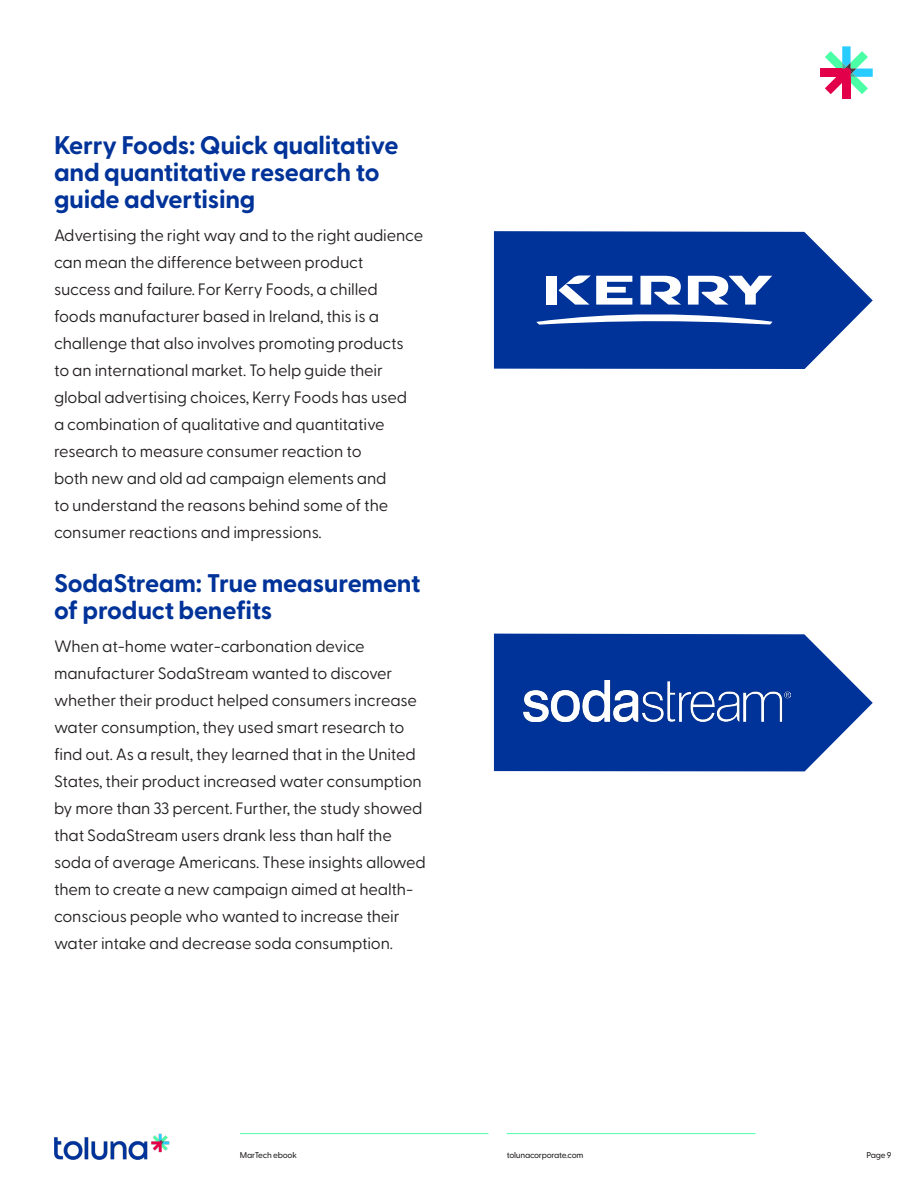
<style>
.page{position:relative;width:918px;height:1188px;background:#fff}
.page>*{position:absolute;margin:0;border:0;box-sizing:border-box;transform-origin:0 0}
.t1{font:700 25.5px/27px "Greycliff CF";letter-spacing:-.01em;color:#039}
.t2{font:16.5px/27px "Greycliff CF";letter-spacing:-.01em;color:#231f20}
.t3{font:500 8.4px "Greycliff CF";letter-spacing:-.03em;color:#231f20}
</style>
<div class="page">
<svg style="left:494px;top:634px;width:379px;height:137px;background:#1d4aa4"></svg>
<div style="left:820px;top:69px;width:31px;height:8px;background:#e3004a"></div>
<div style="left:842px;top:69px;width:9px;height:30px;background:#e3004a"></div>
<svg style="left:825px;top:46px;width:48px;height:48px"></svg>
<hr style="left:240px;top:1133px;width:249px;height:1px;background:#4bffa7">
<hr style="left:507px;top:1133px;width:248px;height:1px;background:#4bffa7">
<img style="left:55px;top:1133px;width:115px;height:27px">
<svg style="left:494px;top:231px;width:379px;height:138px;background:#204da6"></svg>
<svg style="left:536px;top:276px;width:237px;height:49px"></svg>
<div style="left:546px;top:276px;width:11px;height:29px;background:#fff"></div>
<img style="left:524px;top:680px;width:267px;height:41px">
<p class="t1" style="left:54px;top:132px;width:346px">Kerry Foods: Quick qualitative and quantitative research to guide advertising</p>
<p class="t2" style="left:54px;top:221px;width:371px">Advertising the right way and to the right audience can mean the difference between product success and failure. For Kerry Foods, a chilled foods manufacturer based in Ireland, this is a challenge that also involves promoting products<br>to an international market. To help guide their global advertising choices, Kerry Foods has used<br>a combination of qualitative and quantitative research to measure consumer reaction to<br>both new and old ad campaign elements and<br>to understand the reasons behind some of the consumer reactions and impressions.</p>
<p class="t1" style="left:54px;top:570px;width:368px">SodaStream: True measurement of product benefits</p>
<p class="t2" style="left:54px;top:632px;width:373px">When at-home water-carbonation device manufacturer SodaStream wanted to discover whether their product helped consumers increase water consumption, they used smart research to find out. As a result, they learned that in the United States, their product increased water consumption by more than 33 percent. Further, the study showed that SodaStream users drank less than half the soda of average Americans. These insights allowed them to create a new campaign aimed at health&shy;conscious people who wanted to increase their water intake and decrease soda consumption.</p>
<p class="t3" style="left:240px;top:1150px;width:59px">MarTech ebook</p>
<p class="t3" style="left:507px;top:1150px;width:78px">tolunacorporate.com</p>
<p class="t3" style="left:866px;top:1150px;width:27px">Page 9</p>
</div>
